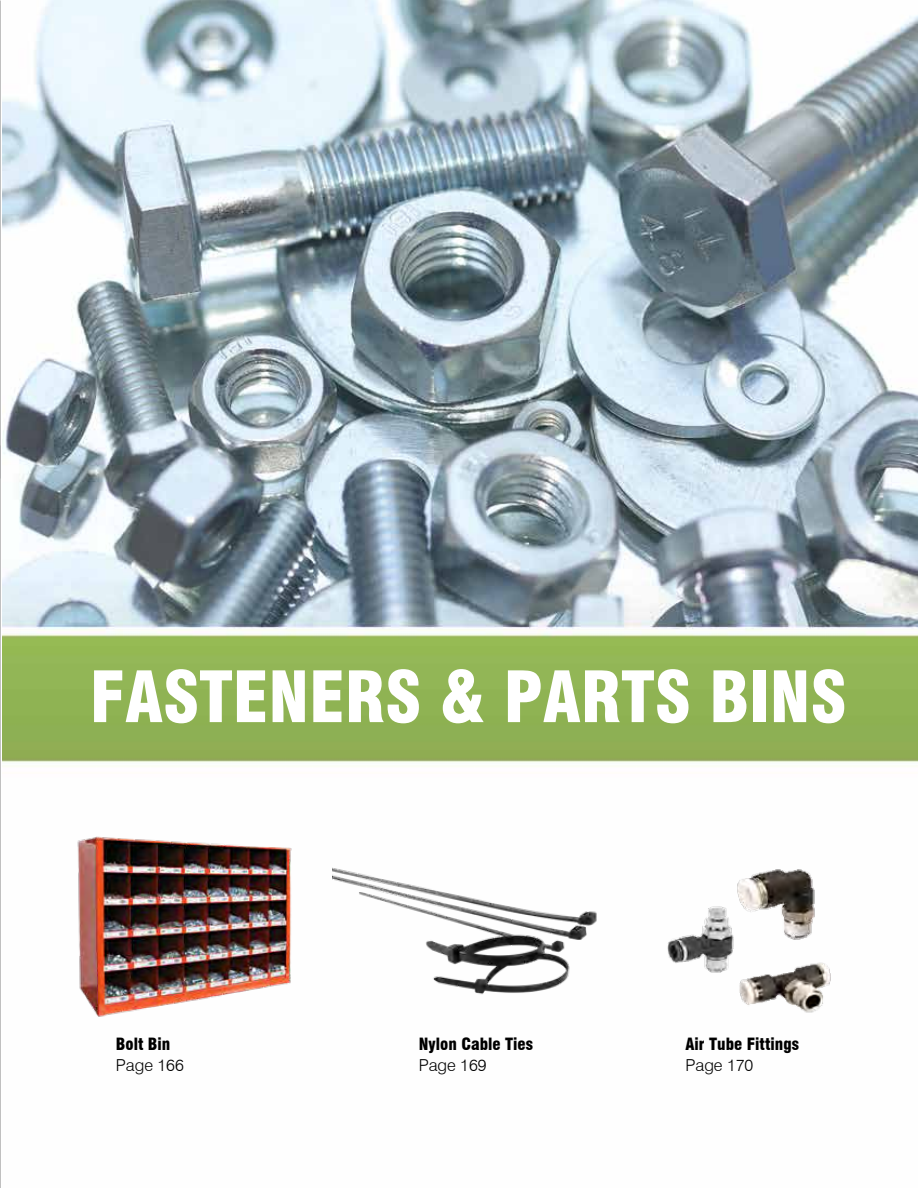
<style>
.page{position:relative;width:918px;height:1188px;background:#fff}
.page>*{position:absolute;margin:0;border:0;box-sizing:border-box;transform-origin:0 0}
.t1{font:900 condensed 68.85px "Swiss 721 BT";color:#fff}
.t2{font:900 condensed 16.5px "Swiss 721 BT";color:#000}
.t3{font:300 16.5px "Swiss 721 BT";color:#000}
</style>
<div class="page">
<img style="left:2px;top:0;width:916px;height:880px">
<img style="left:73px;top:833px;width:224px;height:184px">
<img style="left:333px;top:864px;width:267px;height:131px">
<img style="left:667px;top:906px;width:67px;height:67px">
<img style="left:739px;top:962px;width:92px;height:51px">
<img style="left:736px;top:864px;width:84px;height:76px">
<h1 class="t1" style="left:90px;top:656px;width:758px">FASTENERS &amp; PARTS BINS</h1>
<p class="t2" style="left:116px;top:1034px;width:56px">Bolt Bin</p>
<p class="t3" style="left:116px;top:1055px;width:69px">Page 166</p>
<p class="t2" style="left:419px;top:1034px;width:116px">Nylon Cable Ties</p>
<p class="t3" style="left:419px;top:1055px;width:69px">Page 169</p>
<p class="t2" style="left:686px;top:1034px;width:115px">Air Tube Fittings</p>
<p class="t3" style="left:686px;top:1055px;width:69px">Page 170</p>
</div>
